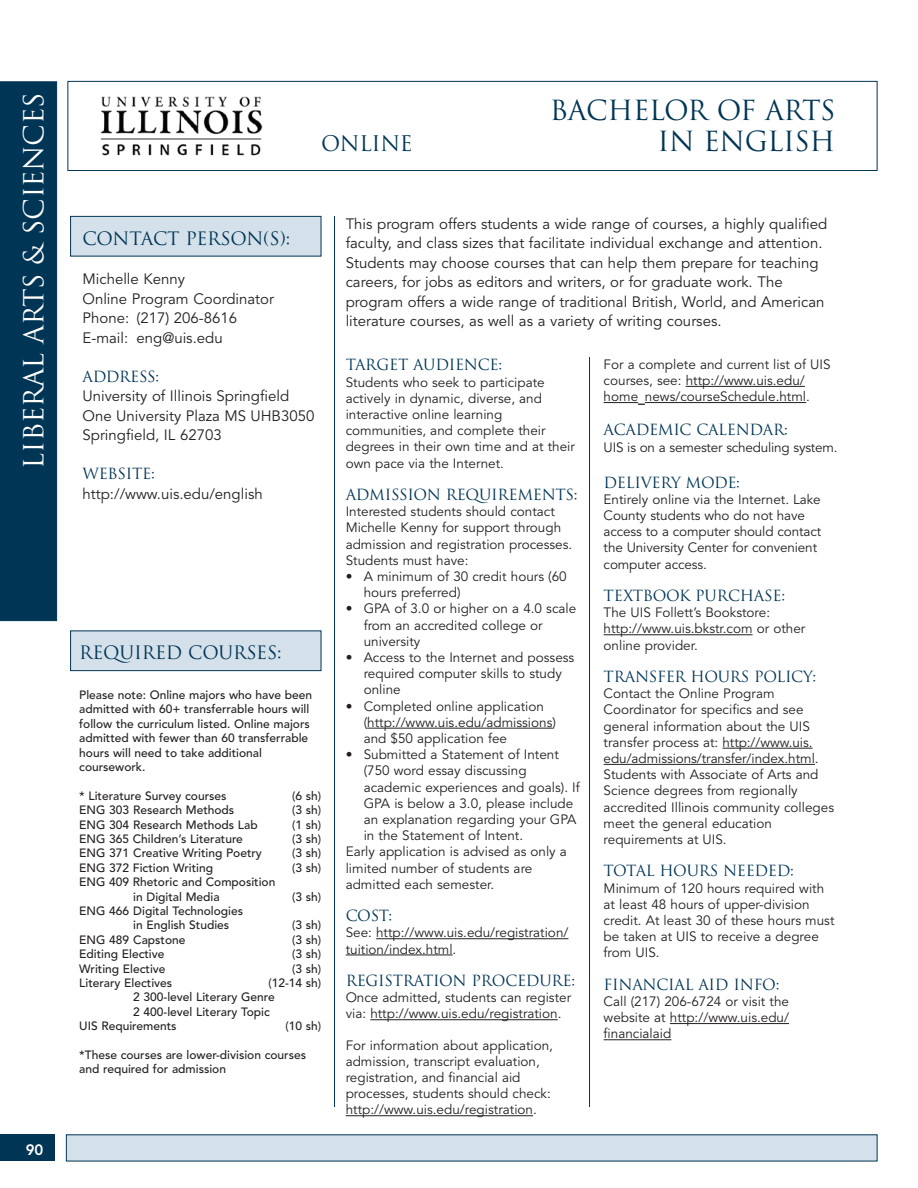
<style>
.page{position:relative;width:918px;height:1188px;background:#fff}
.page>*{position:absolute;margin:0;border:0;box-sizing:border-box;transform-origin:0 0}
.t1{font:27px "Trajan";letter-spacing:-.015em;color:#003555}
.t2{font:27px "Trajan";letter-spacing:-.015em;color:#fff}
.t3{font:21px "Trajan";letter-spacing:-.015em;color:#003555}
.t4{font:18px "Trajan";letter-spacing:-.015em;color:#003555}
.t5{font:15px/19.5px "Avenir";color:#231f20}
.t6{font:15px "Trajan";letter-spacing:-.02em;color:#003555}
.t7{font:800 15px "Avenir";color:#fff}
.t8{font:13.5px/16.2px "Avenir";color:#231f20}
.t9{font:500 12px/14.4px "Avenir";color:#231f20}
</style>
<div class="page">
<div style="left:0;top:1134px;width:55px;height:27px;background:#003555"></div>
<div style="left:68px;top:81px;width:810px;height:90px;background:#fff;border:1px solid #003555"></div>
<div style="left:0;top:81px;width:57px;height:540px;background:#003555"></div>
<hr style="left:334px;top:216px;width:1px;height:891px;background:#003555">
<div style="left:66px;top:1134px;width:812px;height:27px;background:#d4e0ea"></div>
<div style="left:70px;top:631px;width:251px;height:40px;background:#d4e0ea;border:1px solid #003555"></div>
<div style="left:70px;top:216px;width:251px;height:40px;background:#d4e0ea;border:1px solid #003555"></div>
<hr style="left:589px;top:357px;width:1px;height:750px;background:#003555">
<hr style="left:367px;top:728px;width:185px;height:1px;background:#231f20">
<hr style="left:376px;top:938px;width:192px;height:1px;background:#231f20">
<hr style="left:346px;top:955px;width:107px;height:1px;background:#231f20">
<hr style="left:370px;top:1019px;width:188px;height:1px;background:#231f20">
<hr style="left:346px;top:1115px;width:187px;height:1px;background:#231f20">
<hr style="left:686px;top:386px;width:119px;height:1px;background:#231f20">
<hr style="left:604px;top:402px;width:34px;height:1px;background:#231f20">
<hr style="left:645px;top:402px;width:161px;height:1px;background:#231f20">
<hr style="left:604px;top:634px;width:149px;height:1px;background:#231f20">
<hr style="left:723px;top:748px;width:90px;height:1px;background:#231f20">
<hr style="left:604px;top:764px;width:211px;height:1px;background:#231f20">
<hr style="left:670px;top:1023px;width:119px;height:1px;background:#231f20">
<hr style="left:604px;top:1039px;width:67px;height:1px;background:#231f20">
<img style="left:100px;top:96px;width:163px;height:60px">
<h1 class="t2" style="left:17px;top:469px;width:377px;rotate:-90deg">LIBERAL ARTS &amp; SCIENCES</h1>
<h1 class="t1" style="left:550px;top:94px;width:287px">BACHELOR OF ARTS</h1>
<h2 class="t3" style="left:321px;top:131px;width:93px">ONLINE</h2>
<h1 class="t1" style="left:658px;top:125px;width:179px">IN ENGLISH</h1>
<p class="t5" style="left:346px;top:214px;width:483px">This program offers students a wide range of courses, a highly qualified faculty, and class sizes that facilitate individual exchange and attention.<br>Students may choose courses that can help them prepare for teaching careers, for jobs as editors and writers, or for graduate work. The program offers a wide range of traditional British, World, and American literature courses, as well as a variety of writing courses.</p>
<p class="t6" style="left:346px;top:356px;width:158px">TARGET AUDIENCE:</p>
<p class="t8" style="left:346px;top:374px;width:231px">Students who seek to participate actively in dynamic, diverse, and interactive online learning communities, and complete their degrees in their own time and at their own pace via the Internet.</p>
<p class="t6" style="left:346px;top:486px;width:233px">ADMISSION REQUIREMENTS:</p>
<p class="t8" style="left:346px;top:504px;width:228px">Interested students should contact Michelle Kenny for support through admission and registration processes.<br>Students must have:</p>
<p class="t8" style="left:364px;top:569px;width:205px;text-indent:-18px">• A minimum of 30 credit hours (60 hours preferred)</p>
<p class="t8" style="left:364px;top:601px;width:214px;text-indent:-18px">• GPA of 3.0 or higher on a 4.0 scale from an accredited college or university</p>
<p class="t8" style="left:364px;top:650px;width:212px;text-indent:-18px">• Access to the Internet and possess required computer skills to study online</p>
<p class="t8" style="left:364px;top:698px;width:194px;text-indent:-18px">• Completed online application (http://www.uis.edu/admissions) and $50 application fee</p>
<p class="t8" style="left:346px;top:747px;width:215px">• Submitted a Statement of Intent</p>
<p class="t8" style="left:364px;top:763px;width:164px">(750 word essay discussing</p>
<p class="t8" style="left:364px;top:779px;width:218px">academic experiences and goals). If</p>
<p class="t8" style="left:364px;top:795px;width:211px">GPA is below a 3.0, please include</p>
<p class="t8" style="left:364px;top:812px;width:214px">an explanation regarding your GPA</p>
<p class="t8" style="left:364px;top:828px;width:161px">in the Statement of Intent.</p>
<p class="t8" style="left:346px;top:844px;width:223px">Early application is advised as only a</p>
<p class="t8" style="left:346px;top:860px;width:188px">limited number of students are</p>
<p class="t8" style="left:346px;top:876px;width:150px">admitted each semester.</p>
<p class="t6" style="left:346px;top:907px;width:48px">COST:</p>
<p class="t8" style="left:346px;top:925px;width:224px">See: http://www.uis.edu/registration/ tuition/index.html.</p>
<p class="t6" style="left:346px;top:972px;width:231px">REGISTRATION PROCEDURE:</p>
<p class="t8" style="left:346px;top:990px;width:227px">Once admitted, students can register via: http://www.uis.edu/registration.</p>
<p class="t8" style="left:346px;top:1037px;width:209px">For information about application, admission, transcript evaluation, registration, and financial aid processes, students should check: http://www.uis.edu/registration.</p>
<h3 class="t4" style="left:82px;top:228px;width:209px">CONTACT PERSON(S):</h3>
<p class="t5" style="left:82px;top:270px;width:193px">Michelle Kenny<br>Online Program Coordinator<br>Phone: (217) 206-8616<br>E-mail: eng@uis.edu</p>
<p class="t6" style="left:82px;top:367px;width:78px">ADDRESS:</p>
<p class="t5" style="left:82px;top:387px;width:233px">University of Illinois Springfield<br>One University Plaza MS UHB3050<br>Springfield, IL 62703</p>
<p class="t6" style="left:82px;top:465px;width:74px">WEBSITE:</p>
<p class="t5" style="left:82px;top:484px;width:182px">http://www.uis.edu/english</p>
<p class="t8" style="left:604px;top:356px;width:228px">For a complete and current list of UIS courses, see: http://www.uis.edu/ home_news/courseSchedule.html.</p>
<p class="t6" style="left:604px;top:421px;width:186px">ACADEMIC CALENDAR:</p>
<p class="t8" style="left:604px;top:439px;width:235px">UIS is on a semester scheduling system.</p>
<p class="t6" style="left:604px;top:473px;width:138px">DELIVERY MODE:</p>
<p class="t8" style="left:604px;top:491px;width:219px">Entirely online via the Internet. Lake<br>County students who do not have access to a computer should contact the University Center for convenient computer access.</p>
<p class="t6" style="left:604px;top:587px;width:183px">TEXTBOOK PURCHASE:</p>
<p class="t8" style="left:604px;top:605px;width:203px">The UIS Follett’s Bookstore: http://www.uis.bkstr.com or other online provider.</p>
<p class="t6" style="left:604px;top:668px;width:214px">TRANSFER HOURS POLICY:</p>
<p class="t8" style="left:604px;top:686px;width:232px">Contact the Online Program Coordinator for specifics and see general information about the UIS transfer process at: http://www.uis. edu/admissions/transfer/index.html.<br>Students with Associate of Arts and Science degrees from regionally accredited Illinois community colleges meet the general education requirements at UIS.</p>
<p class="t6" style="left:604px;top:862px;width:192px">TOTAL HOURS NEEDED:</p>
<p class="t8" style="left:604px;top:880px;width:232px">Minimum of 120 hours required with at least 48 hours of upper-division credit. At least 30 of these hours must be taken at UIS to receive a degree from UIS.</p>
<p class="t6" style="left:604px;top:975px;width:177px">FINANCIAL AID INFO:</p>
<p class="t8" style="left:604px;top:994px;width:187px;text-align:justify">Call (217) 206-6724 or visit the website at http://www.uis.edu/ financialaid</p>
<h3 class="t4" style="left:79px;top:642px;width:204px">REQUIRED COURSES:</h3>
<p class="t9" style="left:79px;top:688px;width:234px">Please note: Online majors who have been admitted with 60+ transferrable hours will follow the curriculum listed. Online majors admitted with fewer than 60 transferrable hours will need to take additional coursework.</p>
<p class="t9" style="left:79px;top:789px;width:149px">* Literature Survey courses</p>
<p class="t9" style="left:292px;top:789px;width:31px">(6 sh)</p>
<p class="t9" style="left:79px;top:803px;width:157px">ENG 303 Research Methods</p>
<p class="t9" style="left:292px;top:803px;width:31px">(3 sh)</p>
<p class="t9" style="left:79px;top:817px;width:180px">ENG 304 Research Methods Lab</p>
<p class="t9" style="left:292px;top:817px;width:31px">(1 sh)</p>
<p class="t9" style="left:79px;top:832px;width:165px">ENG 365 Children’s Literature</p>
<p class="t9" style="left:292px;top:832px;width:31px">(3 sh)</p>
<p class="t9" style="left:79px;top:846px;width:184px">ENG 371 Creative Writing Poetry</p>
<p class="t9" style="left:292px;top:846px;width:31px">(3 sh)</p>
<p class="t9" style="left:79px;top:861px;width:135px">ENG 372 Fiction Writing</p>
<p class="t9" style="left:292px;top:861px;width:31px">(3 sh)</p>
<p class="t9" style="left:79px;top:875px;width:198px;text-align:center">ENG 409 Rhetoric and Composition in Digital Media</p>
<p class="t9" style="left:292px;top:889px;width:31px">(3 sh)</p>
<p class="t9" style="left:133px;top:904px;width:111px;text-indent:-54px">ENG 466 Digital Technologies in English Studies</p>
<p class="t9" style="left:292px;top:918px;width:31px">(3 sh)</p>
<p class="t9" style="left:79px;top:933px;width:108px">ENG 489 Capstone</p>
<p class="t9" style="left:292px;top:933px;width:31px">(3 sh)</p>
<p class="t9" style="left:79px;top:947px;width:87px">Editing Elective</p>
<p class="t9" style="left:292px;top:947px;width:31px">(3 sh)</p>
<p class="t9" style="left:79px;top:961px;width:88px">Writing Elective</p>
<p class="t9" style="left:292px;top:961px;width:31px">(3 sh)</p>
<p class="t9" style="left:79px;top:976px;width:94px">Literary Electives</p>
<p class="t9" style="left:268px;top:976px;width:54px">(12-14 sh)</p>
<p class="t9" style="left:133px;top:990px;width:143px">2 300-level Literary Genre</p>
<p class="t9" style="left:133px;top:1005px;width:138px">2 400-level Literary Topic</p>
<p class="t9" style="left:79px;top:1019px;width:99px">UIS Requirements</p>
<p class="t9" style="left:286px;top:1019px;width:37px">(10 sh)</p>
<p class="t9" style="left:79px;top:1048px;width:228px">*These courses are lower-division courses and required for admission</p>
<p class="t7" style="left:26px;top:1141px;width:19px">90</p>
</div>
